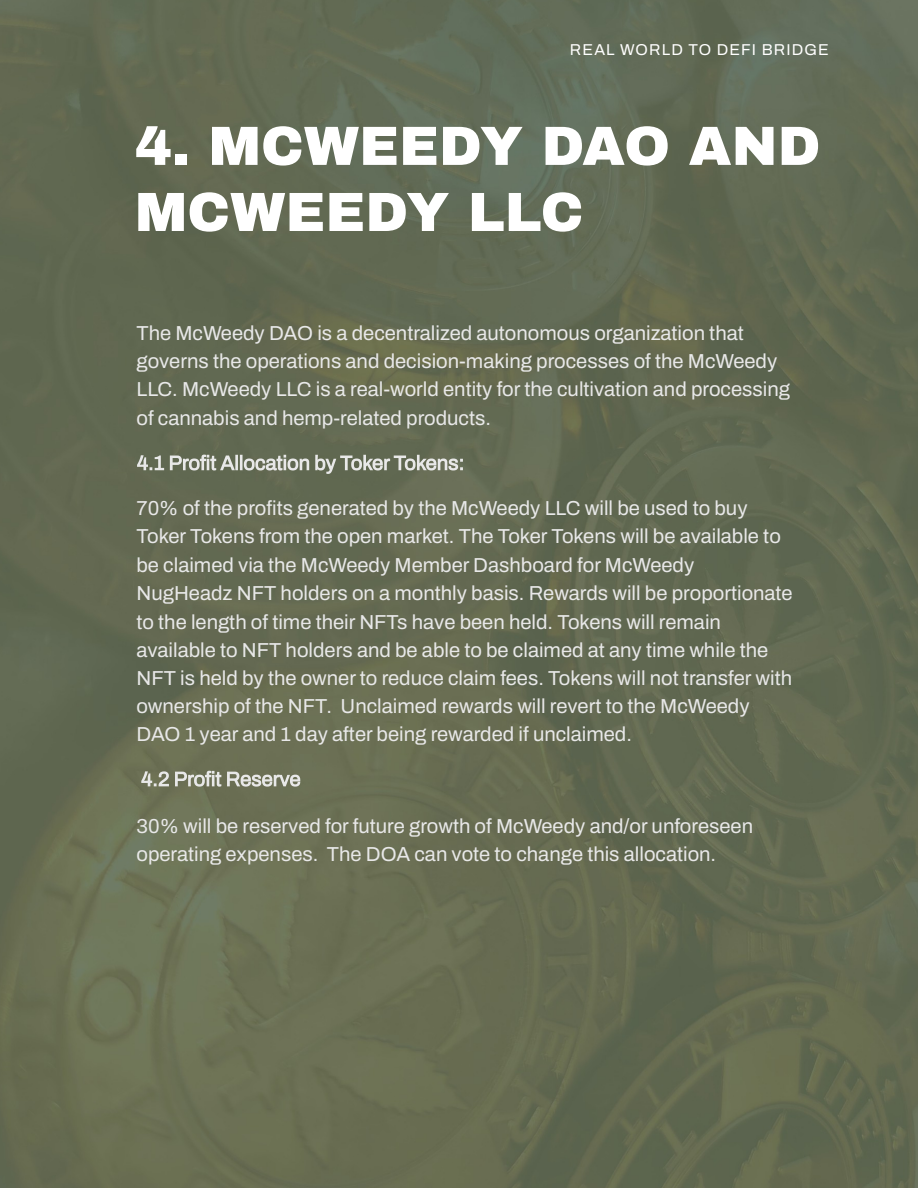
<style>
.page{position:relative;width:918px;height:1188px;background:#fff}
.page>*{position:absolute;margin:0;border:0;box-sizing:border-box;transform-origin:0 0}
.t1{font:900 55.2px/66.2px "Archivo";color:#fff}
.t2{font:600 20.25px/28.2px "Archivo";color:#e8e8e8}
.t3{font:600 15.75px "Archivo";letter-spacing:.07em;color:#fff}
</style>
<div class="page">
<img style="left:0;top:0;width:918px;height:1188px">
<svg style="left:137px;top:455px;width:326px;height:19px;background:#8e9383"></svg>
<svg style="left:141px;top:771px;width:159px;height:16px;background:#9ea090"></svg>
<p class="t3" style="left:570px;top:41px;width:260px">REAL WORLD TO DEFI BRIDGE</p>
<h1 class="t1" style="left:135px;top:113px;width:687px">4. MCWEEDY DAO AND<br>MCWEEDY LLC</h1>
<p class="t2" style="left:136px;top:319px;width:655px">The McWeedy DAO is a decentralized autonomous organization that governs the operations and decision-making processes of the McWeedy LLC. McWeedy LLC is a real-world entity for the cultivation and processing of cannabis and hemp-related products.</p>
<p class="t2" style="left:136px;top:494px;width:658px">70% of the profits generated by the McWeedy LLC will be used to buy Toker Tokens from the open market. The Toker Tokens will be available to be claimed via the McWeedy Member Dashboard for McWeedy NugHeadz NFT holders on a monthly basis. Rewards will be proportionate to the length of time their NFTs have been held. Tokens will remain available to NFT holders and be able to be claimed at any time while the NFT is held by the owner to reduce claim fees. Tokens will not transfer with ownership of the NFT. Unclaimed rewards will revert to the McWeedy DAO 1 year and 1 day after being rewarded if unclaimed.</p>
<p class="t2" style="left:136px;top:812px;width:618px">30% will be reserved for future growth of McWeedy and/or unforeseen operating expenses. The DOA can vote to change this allocation.</p>
</div>
